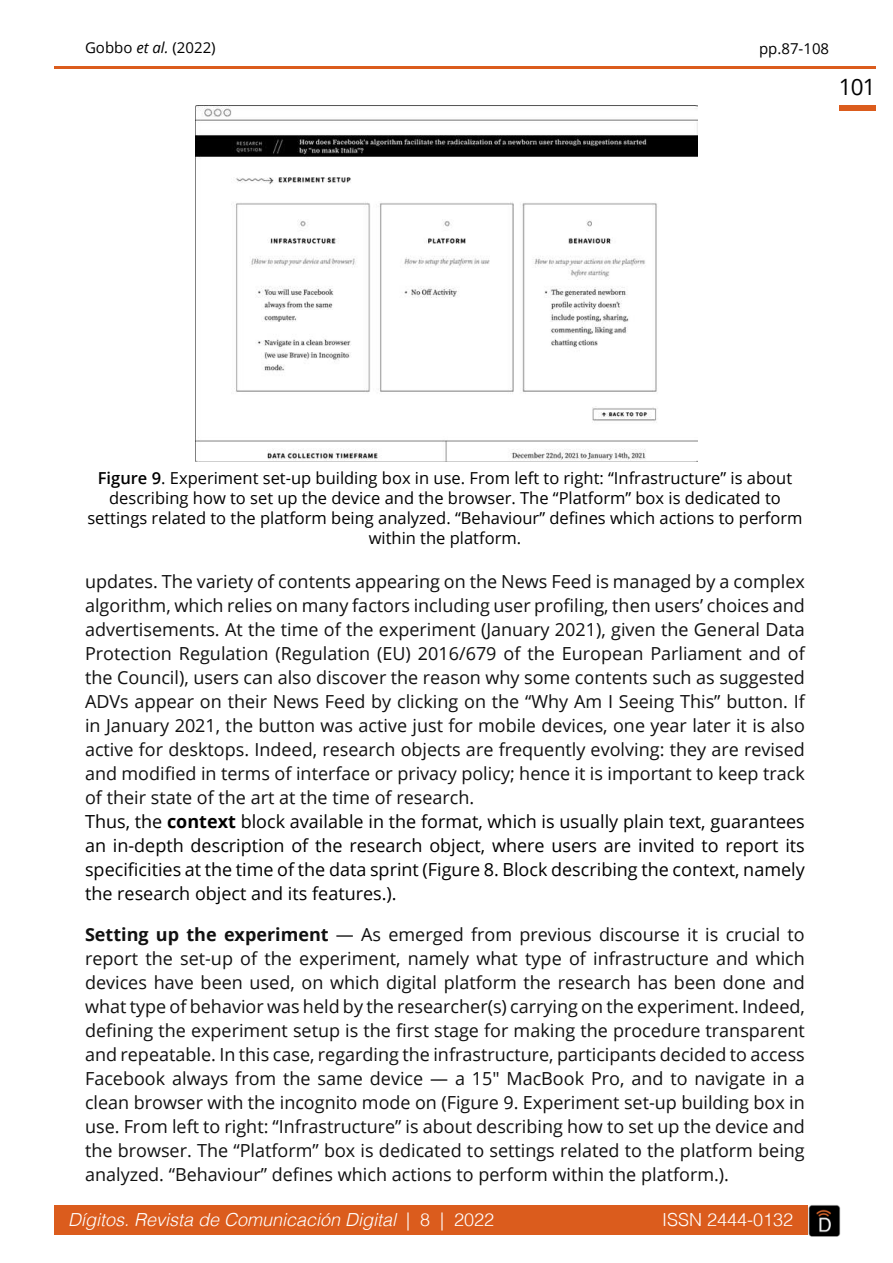
<style>
.page{position:relative;width:893px;height:1263px;background:#fff}
.page>*{position:absolute;margin:0;border:0;box-sizing:border-box;transform-origin:0 0}
.t1{font:22.5px "Open Sans";color:#000}
.t2{font:18px/24px "Open Sans";color:#111}
.t3{font:italic 300 18px "Helvetica";color:#fff}
.t4{font:300 18px "Helvetica";color:#fff}
.t5{font:16.5px/19.8px "Open Sans";color:#000;text-align:center}
.t6{font:15px "Open Sans";color:#000}
.s1{font-style:italic}
.s2{font-weight:600}
.s3{color:#000}
.s4{font-weight:700;color:#000}
.s5{font-weight:700}
.s6{font-style:normal}
</style>
<div class="page">
<div style="left:54px;top:1205px;width:753px;height:30px;background:#db5c1d"></div>
<img style="left:807px;top:1205px;width:34px;height:32px">
<div style="left:839px;top:106px;width:37px;height:5px;background:#db5c1d"></div>
<hr style="left:54px;top:66px;width:822px;height:2px;background:#db5c1d">
<img style="left:196px;top:106px;width:501px;height:355px">
<p class="t6" style="left:85px;top:41px;width:132px">Gobbo <span class="s1">et al.</span> (2022)</p>
<p class="t6" style="left:759px;top:43px;width:72px">pp.87-108</p>
<p class="t1" style="left:839px;top:78px;width:38px">101</p>
<p class="t5" style="left:87px;top:470px;width:717px"><span class="s2">Figure 9</span>. Experiment set-up building box in use. From left to right: “Infrastructure” is about describing how to set up the device and the browser. The “Platform” box is dedicated to settings related to the platform being analyzed. “Behaviour” defines which actions to perform within the platform.</p>
<p class="t2" style="left:85px;top:571px;width:721px">updates. The variety of contents appearing on the News Feed is managed by a complex algorithm, which relies on many factors including user profiling, then users’ choices and advertisements. At the time of the experiment (January 2021), given the General Data Protection Regulation (Regulation (EU) 2016/679 of the European Parliament and of the Council), users can also discover the reason why some contents such as suggested ADVs appear on their News Feed by clicking on the “Why Am I Seeing This” button. If in January 2021, the button was active just for mobile devices, one year later it is also active for desktops. Indeed, research objects are frequently evolving: they are revised and modified in terms of interface or privacy policy; hence it is important to keep track of their state of the art at the time of research.<br><span class="s3">Thus, the</span> <span class="s4">context</span> <span class="s3">block available in the format, which is usually plain text, guarantees an in-depth description of the research object, where users are invited to report its specificities at the time of the data sprint (Figure 8. Block describing the context, namely the research object and its features.).</span></p>
<p class="t2" style="left:85px;top:922px;width:721px;text-align:justify"><span class="s5">Setting up the experiment</span> — As emerged from previous discourse it is crucial to report the set-up of the experiment, namely what type of infrastructure and which devices have been used, on which digital platform the research has been done and what type of behavior was held by the researcher(s) carrying on the experiment. Indeed, defining the experiment setup is the first stage for making the procedure transparent and repeatable. In this case, regarding the infrastructure, participants decided to access Facebook always from the same device — a 15″ MacBook Pro, and to navigate in a clean browser with the incognito mode on (Figure 9. Experiment set-up building box in use. From left to right: “Infrastructure” is about describing how to set up the device and the browser. The “Platform” box is dedicated to settings related to the platform being analyzed. “Behaviour” defines which actions to perform within the platform.).</p>
<p class="t3" style="left:68px;top:1212px;width:428px">Dígitos. Revista de Comunicación Digital <span class="s6">| 8 | 2022</span></p>
<p class="t4" style="left:662px;top:1212px;width:133px">ISSN 2444-0132</p>
</div>
